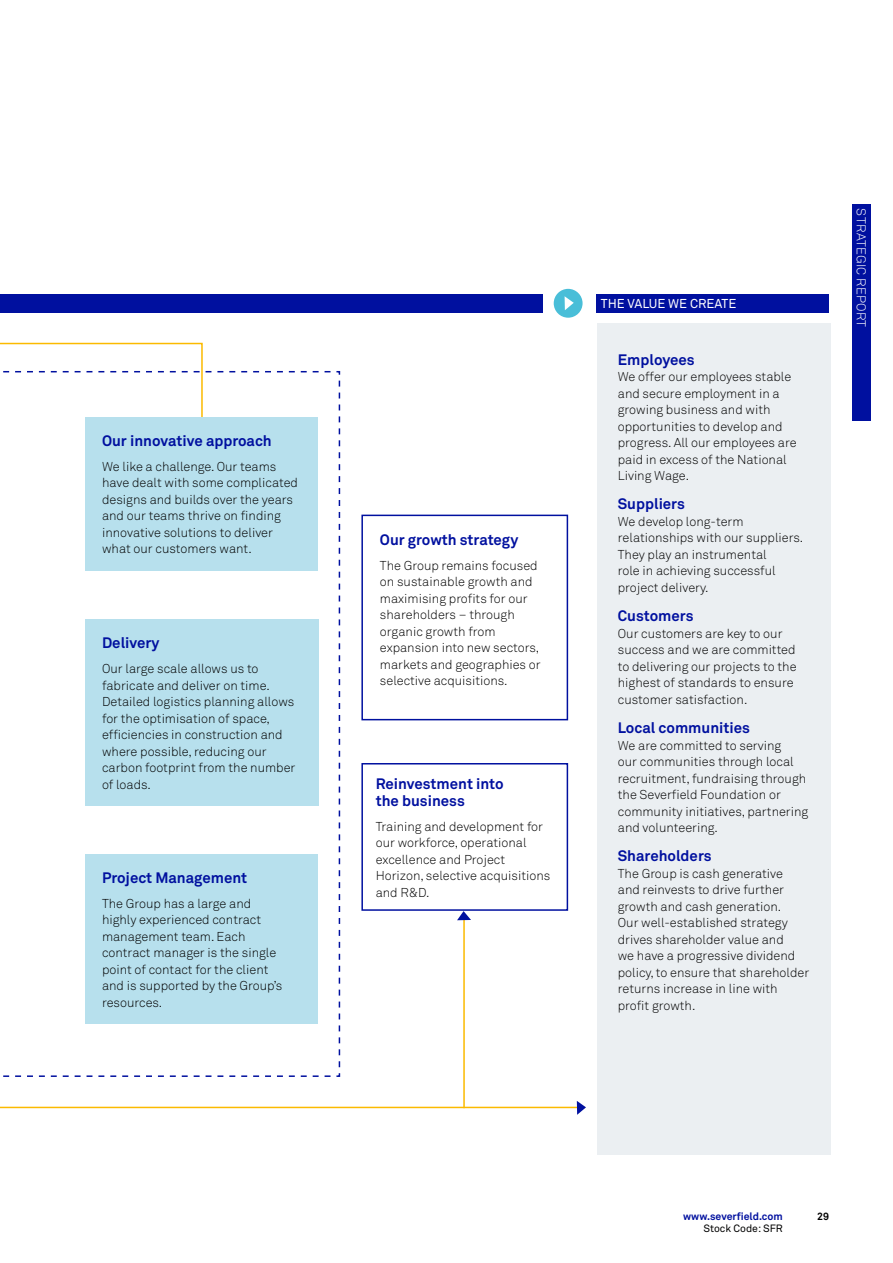
<style>
.page{position:relative;width:893px;height:1263px;background:#fff}
.page>*{position:absolute;margin:0;border:0;box-sizing:border-box;transform-origin:0 0}
.t1{font:700 15px/16.5px "Akkurat Std";color:#00109f}
.t2{font:300 12.75px/16.5px "Akkurat Std";color:#000}
.t3{font:12.75px "Akkurat Std";color:#fff}
.t4{font:300 12.75px "Akkurat Std";letter-spacing:.015em;color:#fff}
.t5{font:700 10.5px "Akkurat Std";color:#00109f}
.t6{font:10.5px "Akkurat Std";color:#000}
.t7{font:700 10.5px "Akkurat Std";color:#000}
</style>
<div class="page">
<div style="left:853px;top:204px;width:18px;height:216px;background:#00109f"></div>
<hr style="left:0;top:1107px;width:585px;height:1px;background:#fbba00">
<div style="left:597px;top:323px;width:233px;height:831px;background:#ebeff2"></div>
<div style="left:554px;top:289px;width:29px;height:29px;background:#49bed8;border-radius:50%"></div>
<svg style="left:565px;top:296px;width:9px;height:14px"></svg>
<div style="left:597px;top:294px;width:232px;height:18px;background:#00109f"></div>
<div style="left:0;top:294px;width:543px;height:18px;background:#00109f"></div>
<svg style="left:0;top:342px;width:203px;height:28px"></svg>
<svg style="left:3px;top:370px;width:338px;height:707px"></svg>
<div style="left:85px;top:417px;width:233px;height:153px;background:#b7e0ed"></div>
<div style="left:361px;top:515px;width:207px;height:205px;border:2px solid #00109f"></div>
<svg style="left:577px;top:1101px;width:9px;height:14px"></svg>
<div style="left:361px;top:763px;width:207px;height:148px;border:2px solid #00109f"></div>
<div style="left:85px;top:619px;width:234px;height:187px;background:#b7e0ed"></div>
<div style="left:85px;top:854px;width:233px;height:170px;background:#b7e0ed"></div>
<hr style="left:463px;top:916px;width:2px;height:192px;background:#fbba00">
<svg style="left:457px;top:911px;width:14px;height:9px"></svg>
<p class="t1" style="left:102px;top:432px;width:171px">Our innovative approach</p>
<p class="t2" style="left:102px;top:458px;width:197px">We like a challenge. Our teams have dealt with some complicated designs and builds over the years and our teams thrive on finding innovative solutions to deliver what our customers want.</p>
<p class="t1" style="left:102px;top:635px;width:59px">Delivery</p>
<p class="t2" style="left:102px;top:661px;width:195px">Our large scale allows us to fabricate and deliver on time.<br>Detailed logistics planning allows for the optimisation of space, efficiencies in construction and where possible, reducing our carbon footprint from the number of loads.</p>
<p class="t1" style="left:102px;top:869px;width:147px">Project Management</p>
<p class="t2" style="left:102px;top:895px;width:182px">The Group has a large and highly experienced contract management team. Each contract manager is the single point of contact for the client and is supported by the Group’s resources.</p>
<p class="t1" style="left:380px;top:531px;width:140px">Our growth strategy</p>
<p class="t2" style="left:380px;top:557px;width:162px">The Group remains focused on sustainable growth and maximising profits for our shareholders – through organic growth from expansion into new sectors, markets and geographies or selective acquisitions.</p>
<p class="t1" style="left:376px;top:775px;width:130px">Reinvestment into the business</p>
<p class="t2" style="left:376px;top:818px;width:176px">Training and development for our workforce, operational excellence and Project<br>Horizon, selective acquisitions and R&amp;D.</p>
<p class="t3" style="left:601px;top:296px;width:137px">THE VALUE WE CREATE</p>
<p class="t1" style="left:618px;top:351px;width:78px">Employees</p>
<p class="t2" style="left:618px;top:368px;width:180px">We offer our employees stable and secure employment in a growing business and with opportunities to develop and progress. All our employees are paid in excess of the National<br>Living Wage.</p>
<p class="t1" style="left:618px;top:496px;width:69px">Suppliers</p>
<p class="t2" style="left:618px;top:513px;width:187px">We develop long-term relationships with our suppliers.<br>They play an instrumental<br>role in achieving successful project delivery.</p>
<p class="t1" style="left:618px;top:607px;width:77px">Customers</p>
<p class="t2" style="left:618px;top:625px;width:180px">Our customers are key to our success and we are committed to delivering our projects to the highest of standards to ensure customer satisfaction.</p>
<p class="t1" style="left:618px;top:719px;width:134px">Local communities</p>
<p class="t2" style="left:618px;top:737px;width:192px">We are committed to serving<br>our communities through local recruitment, fundraising through the Severfield Foundation or community initiatives, partnering and volunteering.</p>
<p class="t1" style="left:618px;top:848px;width:95px">Shareholders</p>
<p class="t2" style="left:618px;top:865px;width:193px">The Group is cash generative<br>and reinvests to drive further growth and cash generation.<br>Our well-established strategy drives shareholder value and<br>we have a progressive dividend policy, to ensure that shareholder returns increase in line with profit growth.</p>
<p class="t4" style="left:869px;top:208px;width:120px;rotate:90deg">STRATEGIC REPORT</p>
<p class="t5" style="left:683px;top:1210px;width:101px">www.severfield.com</p>
<p class="t7" style="left:817px;top:1210px;width:13px">29</p>
<p class="t6" style="left:703px;top:1222px;width:81px">Stock Code: SFR</p>
</div>
